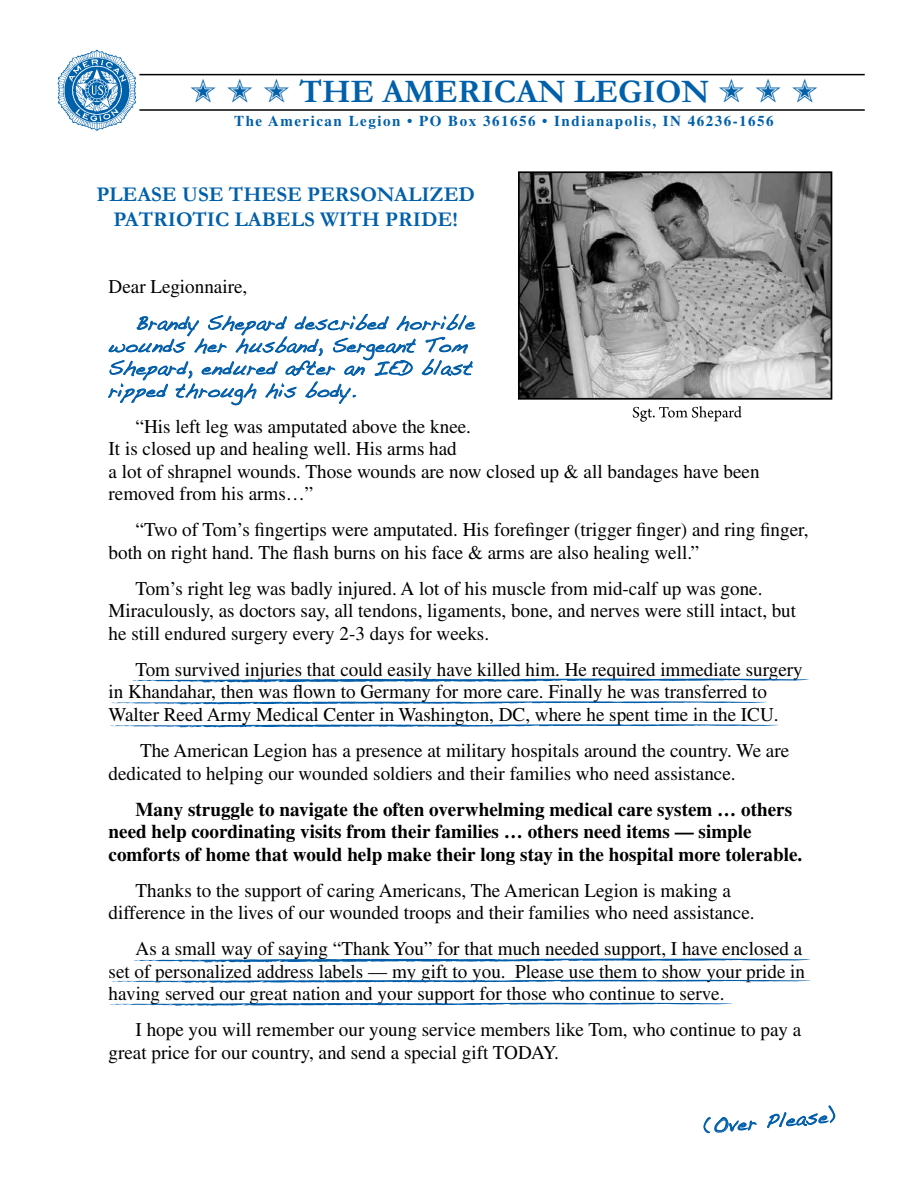
<style>
.page{position:relative;width:918px;height:1188px;background:#fff}
.page>*{position:absolute;margin:0;border:0;box-sizing:border-box;transform-origin:0 0}
.t1{font:700 33px "Garamond";color:#0060a9}
.t2{font:700 21px/25.2px "Garamond";color:#0060a9;text-align:center}
.t3{font:19.5px/22.5px "Times";color:#000}
.t4{font:700 19.5px/22.5px "Times";color:#000}
.t5{font:19.5px/22.5px "Handwriting Dakota";letter-spacing:.04em;color:#005daa}
.t6{font:700 15px "Times";letter-spacing:.1em;color:#0060a9}
</style>
<div class="page">
<svg style="left:108px;top:313px;width:368px;height:92px"></svg>
<hr style="left:139px;top:109px;width:726px;height:2px;background:#000">
<hr style="left:139px;top:74px;width:726px;height:1px;background:#000">
<img style="left:57px;top:49px;width:80px;height:82px">
<svg style="left:704px;top:1117px;width:53px;height:16px"></svg>
<svg style="left:767px;top:1105px;width:68px;height:23px"></svg>
<svg style="left:633px;top:406px;width:108px;height:15px"></svg>
<img style="left:521px;top:174px;width:308px;height:222px">
<div style="left:518px;top:171px;width:314px;height:228px;border:2px solid #000"></div>
<svg style="left:111px;top:979px;width:700px;height:3px"></svg>
<svg style="left:110px;top:1002px;width:622px;height:3px"></svg>
<svg style="left:133px;top:958px;width:678px;height:4px"></svg>
<svg style="left:111px;top:701px;width:655px;height:3px"></svg>
<svg style="left:110px;top:724px;width:668px;height:3px"></svg>
<svg style="left:132px;top:678px;width:677px;height:4px"></svg>
<h1 class="t1" style="left:299px;top:72px;width:411px">THE AMERICAN LEGION</h1>
<p class="t6" style="left:234px;top:112px;width:541px">The American Legion • PO Box 361656 • Indianapolis, IN 46236-1656</p>
<p class="t2" style="left:96px;top:181px;width:380px">PLEASE USE THESE PERSONALIZED<br>PATRIOTIC LABELS WITH PRIDE!</p>
<p class="t3" style="left:109px;top:275px;width:140px">Dear Legionnaire,</p>
<p class="t5" style="left:109px;top:311px;width:367px;text-indent:27px">Brandy Shepard described horrible wounds her husband, Sergeant Tom<br>Shepard, endured after an IED blast ripped through his body.</p>
<p class="t3" style="left:109px;top:415px;width:652px;text-indent:27px">“His left leg was amputated above the knee.<br>It is closed up and healing well. His arms had<br>a lot of shrapnel wounds. Those wounds are now closed up &amp; all bandages have been removed from his arms…”</p>
<p class="t3" style="left:109px;top:518px;width:701px;text-indent:27px">“Two of Tom’s fingertips were amputated. His forefinger (trigger finger) and ring finger, both on right hand. The flash burns on his face &amp; arms are also healing well.”</p>
<p class="t3" style="left:109px;top:577px;width:689px;text-indent:27px">Tom’s right leg was badly injured. A lot of his muscle from mid-calf up was gone.<br>Miraculously, as doctors say, all tendons, ligaments, bone, and nerves were still intact, but he still endured surgery every 2-3 days for weeks.</p>
<p class="t3" style="left:109px;top:658px;width:696px;text-indent:27px">Tom survived injuries that could easily have killed him. He required immediate surgery in Khandahar, then was flown to Germany for more care. Finally he was transferred to<br>Walter Reed Army Medical Center in Washington, DC, where he spent time in the ICU.</p>
<p class="t3" style="left:109px;top:739px;width:682px;text-indent:31px">The American Legion has a presence at military hospitals around the country. We are dedicated to helping our wounded soldiers and their families who need assistance.</p>
<p class="t4" style="left:109px;top:797px;width:695px;text-indent:27px">Many struggle to navigate the often overwhelming medical care system … others need help coordinating visits from their families … others need items — simple comforts of home that would help make their long stay in the hospital more tolerable.</p>
<p class="t3" style="left:109px;top:878px;width:647px;text-align:center">Thanks to the support of caring Americans, The American Legion is making a difference in the lives of our wounded troops and their families who need assistance.</p>
<p class="t3" style="left:109px;top:937px;width:698px;text-indent:27px">As a small way of saying “Thank You” for that much needed support, I have enclosed a set of personalized address labels — my gift to you. Please use them to show your pride in having served our great nation and your support for those who continue to serve.</p>
<p class="t3" style="left:109px;top:1018px;width:694px;text-indent:27px">I hope you will remember our young service members like Tom, who continue to pay a great price for our country, and send a special gift TODAY.</p>
<p class="t5" style="left:703px;top:1115px;width:133px;rotate:-5deg">(Over Please)</p>
</div>
